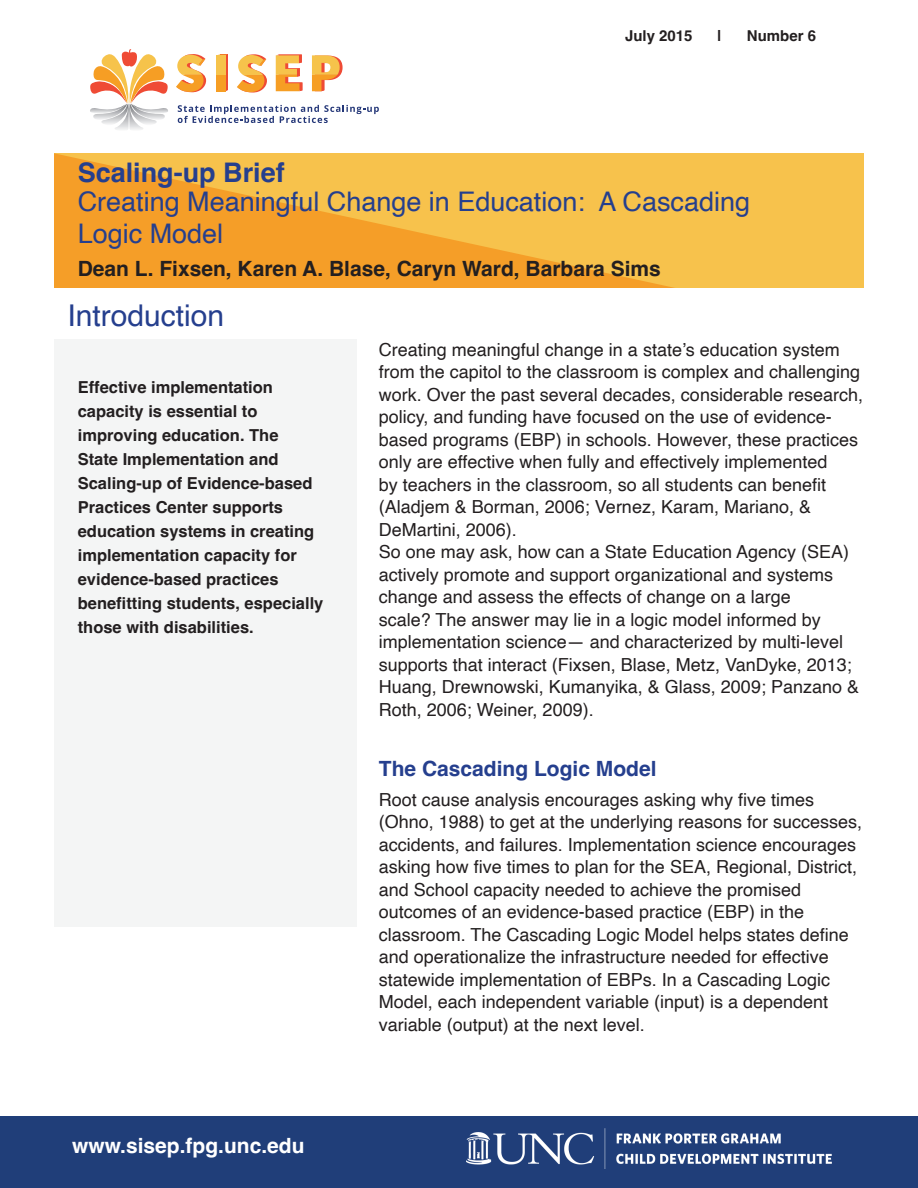
<style>
.page{position:relative;width:918px;height:1188px;background:#fff}
.page>*{position:absolute;margin:0;border:0;box-sizing:border-box;transform-origin:0 0}
.t1{font:30px "Helvetica";color:#253f8e}
.t2{font:27px/31.5px "Helvetica";color:#253f8e}
.t3{font:700 27px "Helvetica";color:#253f8e}
.t4{font:700 21px "Helvetica";color:#231f20}
.t5{font:700 21px "Helvetica";color:#253f8e}
.t6{font:700 21px "Helvetica";color:#fff}
.t7{font:18px/22.5px "Helvetica";color:#231f20}
.t8{font:700 16.5px/24px "Helvetica";color:#231f20}
.t9{font:700 15px "Helvetica";color:#231f20}
</style>
<div class="page">
<div style="left:54px;top:339px;width:302px;height:588px;background:#f4f5f5"></div>
<div style="left:54px;top:153px;width:810px;height:135px;background:#f7c24c"></div>
<svg style="left:54px;top:153px;width:620px;height:135px;fill:#f59e28"></svg>
<div style="left:0;top:1116px;width:918px;height:72px;background:#203e79"></div>
<img style="left:466px;top:1129px;width:366px;height:40px">
<svg style="left:178px;top:105px;width:201px;height:18px"></svg>
<svg style="left:218px;top:54px;width:10px;height:37px"></svg>
<div style="left:216px;top:75px;width:10px;height:16px;background:#f69e24"></div>
<div style="left:216px;top:55px;width:10px;height:20px;background:#f6c34b"></div>
<svg style="left:176px;top:54px;width:30px;height:39px"></svg>
<svg style="left:237px;top:54px;width:30px;height:39px"></svg>
<svg style="left:276px;top:55px;width:26px;height:36px"></svg>
<svg style="left:312px;top:55px;width:31px;height:36px"></svg>
<svg style="left:90px;top:49px;width:78px;height:81px"></svg>
<h1 class="t9" style="left:625px;top:27px;width:69px">July 2015</h1>
<h1 class="t9" style="left:718px;top:27px;width:6px">|</h1>
<h1 class="t9" style="left:747px;top:27px;width:71px">Number 6</h1>
<h1 class="t3" style="left:78px;top:156px;width:209px">Scaling-up Brief</h1>
<h1 class="t2" style="left:78px;top:187px;width:674px">Creating Meaningful Change in Education: A Cascading<br>Logic Model</h1>
<h2 class="t4" style="left:78px;top:256px;width:585px">Dean L. Fixsen, Karen A. Blase, Caryn Ward, Barbara Sims</h2>
<h2 class="t1" style="left:68px;top:292px;width:158px">Introduction</h2>
<p class="t8" style="left:78px;top:377px;width:247px">Effective implementation capacity is essential to improving education. The<br>State Implementation and<br>Scaling-up of Evidence-based<br>Practices Center supports education systems in creating implementation capacity for evidence-based practices benefitting students, especially those with disabilities.</p>
<h3 class="t6" style="left:72px;top:1133px;width:234px">www.sisep.fpg.unc.edu</h3>
<p class="t7" style="left:379px;top:338px;width:486px">Creating meaningful change in a state’s education system from the capitol to the classroom is complex and challenging work. Over the past several decades, considerable research, policy, and funding have focused on the use of evidence‐ based programs (EBP) in schools. However, these practices only are effective when fully and effectively implemented<br>by teachers in the classroom, so all students can benefit (Aladjem &amp; Borman, 2006; Vernez, Karam, Mariano, &amp; DeMartini, 2006).</p>
<p class="t7" style="left:379px;top:541px;width:482px">So one may ask, how can a State Education Agency (SEA) actively promote and support organizational and systems change and assess the effects of change on a large<br>scale? The answer may lie in a logic model informed by implementation science— and characterized by multi‐level supports that interact (Fixsen, Blase, Metz, VanDyke, 2013; Huang, Drewnowski, Kumanyika, &amp; Glass, 2009; Panzano &amp; Roth, 2006; Weiner, 2009).</p>
<h3 class="t5" style="left:379px;top:755px;width:279px">The Cascading Logic Model</h3>
<p class="t7" style="left:379px;top:788px;width:485px">Root cause analysis encourages asking why five times (Ohno, 1988) to get at the underlying reasons for successes, accidents, and failures. Implementation science encourages asking how five times to plan for the SEA, Regional, District, and School capacity needed to achieve the promised outcomes of an evidence-based practice (EBP) in the classroom. The Cascading Logic Model helps states define and operationalize the infrastructure needed for effective statewide implementation of EBPs. In a Cascading Logic Model, each independent variable (input) is a dependent variable (output) at the next level.</p>
</div>
